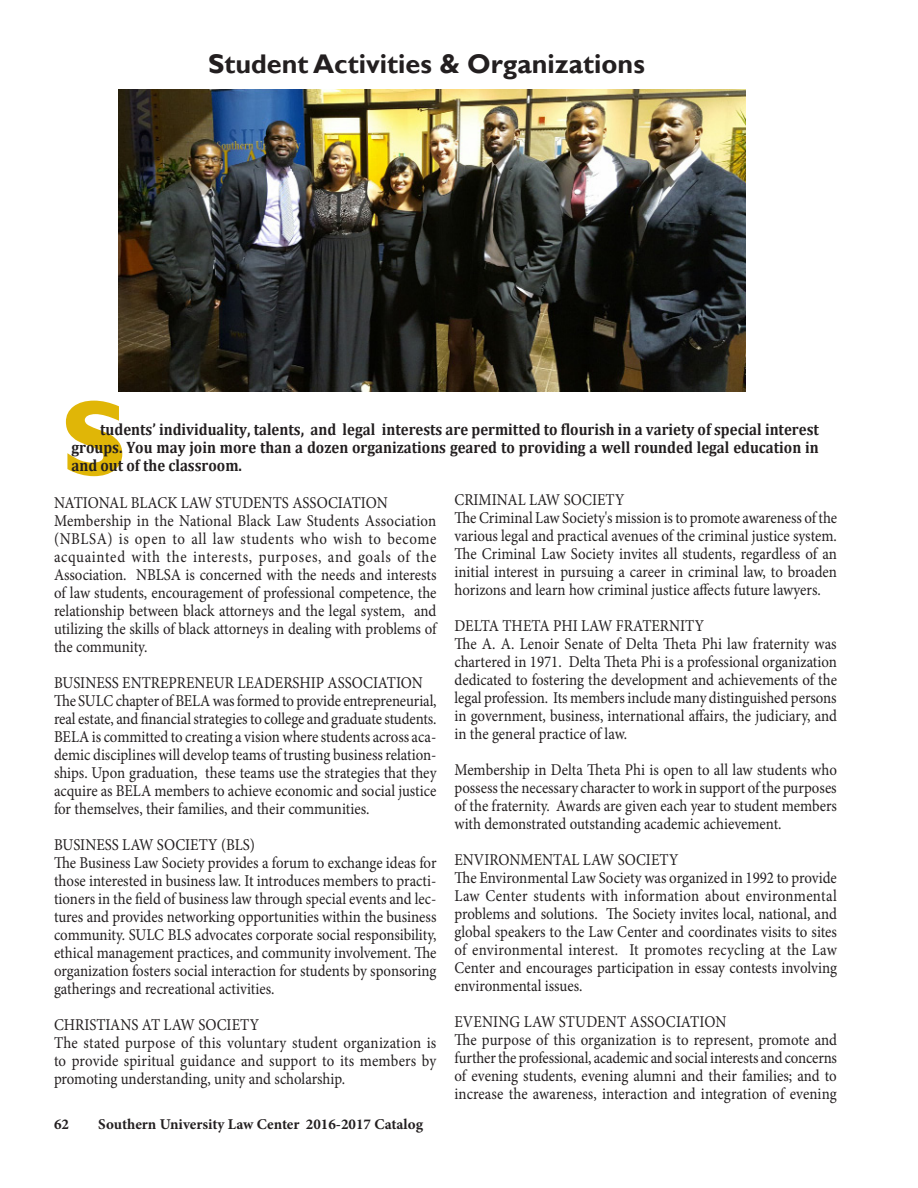
<style>
.page{position:relative;width:918px;height:1188px;background:#fff}
.page>*{position:absolute;margin:0;border:0;box-sizing:border-box;transform-origin:0 0}
.t1{font:700 108px "Gill Sans";color:#e0b607}
.t2{font:700 27px "Gill Sans";color:#231f20}
.t3{font:16.5px/18px "Minion Pro";color:#231f20;text-align:justify;scale:.9 1}
.t4{font:700 16.5px/18px "Cambria";color:#231f20;text-align:justify;scale:.9 1}
.t5{font:700 15px "Minion Pro";color:#231f20}
</style>
<div class="page">
<img style="left:119px;top:90px;width:626px;height:302px">
<p class="t2" style="left:208px;top:47px;width:438px">Student Activities &amp; Organizations</p>
<p class="t1" style="left:61px;top:374px;width:67px">S</p>
<p class="t4" style="left:71px;top:420px;width:832px;text-indent:29px">tudents’ individuality, talents, and legal interests are permitted to flourish in a variety of special interest groups. You may join more than a dozen organizations geared to providing a well rounded legal education in and out of the classroom.</p>
<p class="t3" style="left:454px;top:491px;width:190px">CRIMINAL LAW SOCIETY</p>
<p class="t3" style="left:454px;top:509px;width:427px">The Criminal Law Society's mission is to promote awareness of the various legal and practical avenues of the criminal justice system.<br>The Criminal Law Society invites all students, regardless of an initial interest in pursuing a career in criminal law, to broaden horizons and learn how criminal justice affects future lawyers.</p>
<p class="t3" style="left:454px;top:617px;width:279px">DELTA THETA PHI LAW FRATERNITY</p>
<p class="t3" style="left:454px;top:635px;width:427px">The A. A. Lenoir Senate of Delta Theta Phi law fraternity was chartered in 1971. Delta Theta Phi is a professional organization dedicated to fostering the development and achievements of the legal profession. Its members include many distinguished persons in government, business, international affairs, the judiciary, and in the general practice of law.</p>
<p class="t3" style="left:454px;top:761px;width:426px">Membership in Delta Theta Phi is open to all law students who possess the necessary character to work in support of the purposes of the fraternity. Awards are given each year to student members with demonstrated outstanding academic achievement.</p>
<p class="t3" style="left:454px;top:851px;width:250px">ENVIRONMENTAL LAW SOCIETY</p>
<p class="t3" style="left:454px;top:869px;width:427px">The Environmental Law Society was organized in 1992 to provide Law Center students with information about environmental problems and solutions. The Society invites local, national, and global speakers to the Law Center and coordinates visits to sites of environmental interest. It promotes recycling at the Law Center and encourages participation in essay contests involving environmental issues.</p>
<p class="t3" style="left:455px;top:1013px;width:304px">EVENING LAW STUDENT ASSOCIATION</p>
<p class="t3" style="left:454px;top:1031px;width:427px">The purpose of this organization is to represent, promote and further the professional, academic and social interests and concerns of evening students, evening alumni and their families; and to increase the awareness, interaction and integration of evening</p>
<p class="t3" style="left:54px;top:493px;width:372px">NATIONAL BLACK LAW STUDENTS ASSOCIATION</p>
<p class="t3" style="left:54px;top:511px;width:427px">Membership in the National Black Law Students Association (NBLSA) is open to all law students who wish to become acquainted with the interests, purposes, and goals of the Association. NBLSA is concerned with the needs and interests of law students, encouragement of professional competence, the relationship between black attorneys and the legal system, and utilizing the skills of black attorneys in dealing with problems of the community.</p>
<p class="t3" style="left:54px;top:673px;width:411px">BUSINESS ENTREPRENEUR LEADERSHIP ASSOCIATION</p>
<p class="t3" style="left:54px;top:691px;width:427px">The SULC chapter of BELA was formed to provide entrepreneurial, real estate, and financial strategies to college and graduate students.<br>BELA is committed to creating a vision where students across aca&shy;demic disciplines will develop teams of trusting business relation&shy;ships. Upon graduation, these teams use the strategies that they acquire as BELA members to achieve economic and social justice for themselves, their families, and their communities.</p>
<p class="t3" style="left:54px;top:835px;width:225px">BUSINESS LAW SOCIETY (BLS)</p>
<p class="t3" style="left:54px;top:853px;width:427px">The Business Law Society provides a forum to exchange ideas for those interested in business law. It introduces members to practi&shy;tioners in the field of business law through special events and lec&shy;tures and provides networking opportunities within the business community. SULC BLS advocates corporate social responsibility, ethical management practices, and community involvement. The organization fosters social interaction for students by sponsoring gatherings and recreational activities.</p>
<p class="t3" style="left:54px;top:1015px;width:229px">CHRISTIANS AT LAW SOCIETY</p>
<p class="t3" style="left:54px;top:1033px;width:426px">The stated purpose of this voluntary student organization is to provide spiritual guidance and support to its members by promoting understanding, unity and scholarship.</p>
<p class="t5" style="left:54px;top:1113px;width:16px">62</p>
<p class="t5" style="left:98px;top:1113px;width:326px">Southern University Law Center 2016-2017 Catalog</p>
</div>
